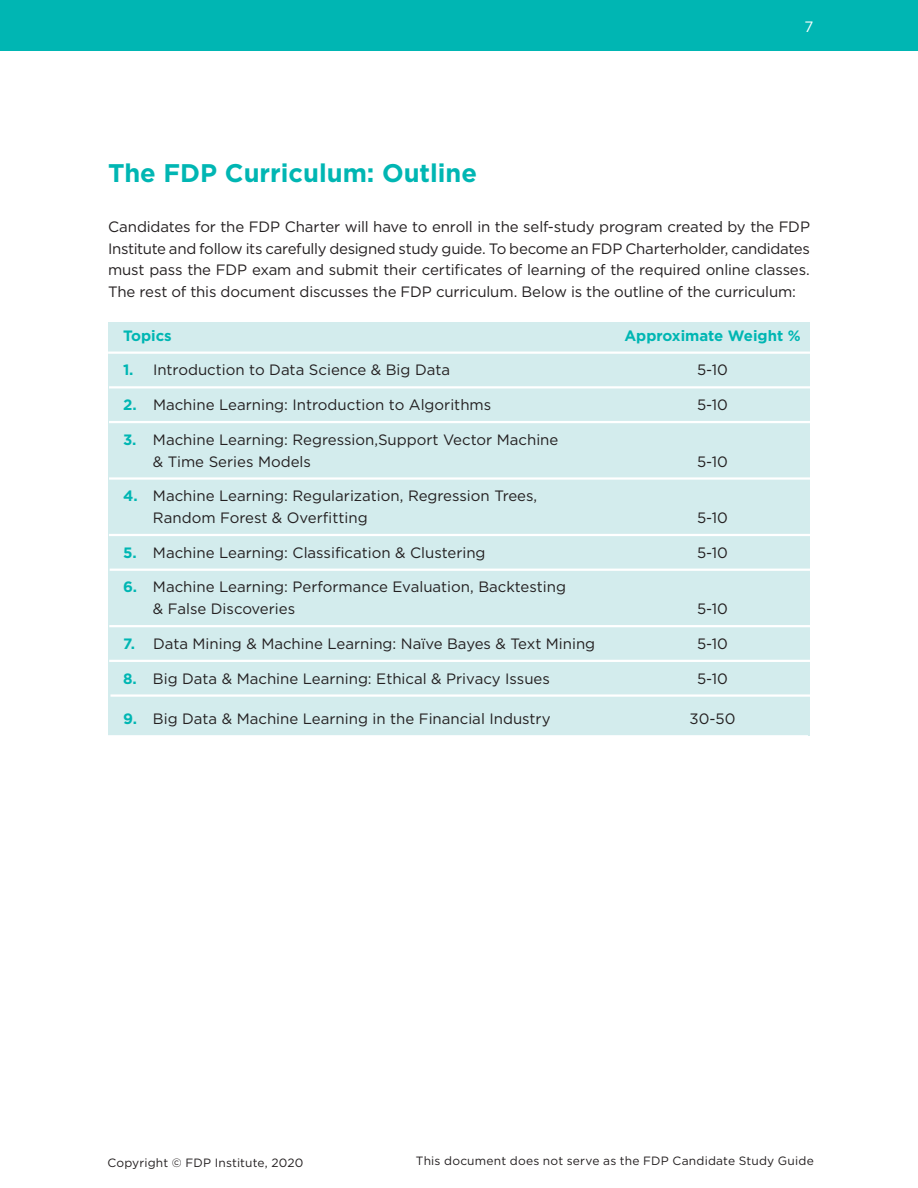
<style>
.page{position:relative;width:918px;height:1188px;background:#fff}
.page>*{position:absolute;margin:0;border:0;box-sizing:border-box;transform-origin:0 0}
.t1{font:700 25.5px "Gotham";color:#00b6b3}
.Paragraph{font:15px/21.8px "Gotham";color:#231f20}
.t2{font:700 15px "Gotham";color:#00b6b3}
.t3{font:15px "Gotham";color:#fff}
.t4{font:12px "Gotham";letter-spacing:.015em;color:#231f20}
.s1{font-weight:700;color:#00b6b3}
</style>
<div class="page">
<div style="left:0;top:0;width:918px;height:51px;background:#00b6b3"></div>
<div style="left:108px;top:322px;width:702px;height:413px;background:#d3eced"></div>
<hr style="left:108px;top:352px;width:702px;height:2px;background:#fff">
<hr style="left:109px;top:386px;width:701px;height:2px;background:#fff">
<hr style="left:109px;top:421px;width:701px;height:2px;background:#fff">
<hr style="left:109px;top:477px;width:701px;height:3px;background:#fff">
<hr style="left:109px;top:534px;width:701px;height:2px;background:#fff">
<hr style="left:110px;top:569px;width:700px;height:2px;background:#fff">
<hr style="left:109px;top:625px;width:701px;height:2px;background:#fff">
<hr style="left:109px;top:660px;width:701px;height:2px;background:#fff">
<hr style="left:110px;top:694px;width:700px;height:3px;background:#fff">
<p class="t3" style="left:804px;top:17px;width:10px">7</p>
<p class="t1" style="left:108px;top:156px;width:371px">The FDP Curriculum: Outline</p>
<p class="Paragraph" style="left:108px;top:215px;width:704px;text-align:justify">Candidates for the FDP Charter will have to enroll in the self-study program created by the FDP Institute and follow its carefully designed study guide. To become an FDP Charterholder, candidates must pass the FDP exam and submit their certificates of learning of the required online classes.<br>The rest of this document discusses the FDP curriculum. Below is the outline of the curriculum:</p>
<p class="t2" style="left:123px;top:325px;width:50px">Topics</p>
<p class="t2" style="left:624px;top:325px;width:178px">Approximate Weight %</p>
<p class="Paragraph" style="left:123px;top:359px;width:329px"><span class="s1">1.</span> Introduction to Data Science &amp; Big Data</p>
<p class="Paragraph" style="left:697px;top:359px;width:32px">5-10</p>
<p class="Paragraph" style="left:123px;top:394px;width:370px"><span class="s1">2.</span> Machine Learning: Introduction to Algorithms</p>
<p class="Paragraph" style="left:697px;top:394px;width:32px">5-10</p>
<p class="Paragraph" style="left:153px;top:428px;width:407px;text-indent:-30px"><span class="s1">3.</span> Machine Learning: Regression,Support Vector Machine &amp; Time Series Models</p>
<p class="Paragraph" style="left:697px;top:450px;width:32px">5-10</p>
<p class="Paragraph" style="left:153px;top:485px;width:386px;text-indent:-30px"><span class="s1">4.</span> Machine Learning: Regularization, Regression Trees,<br>Random Forest &amp; Overfitting</p>
<p class="Paragraph" style="left:697px;top:506px;width:32px">5-10</p>
<p class="Paragraph" style="left:123px;top:541px;width:364px"><span class="s1">5.</span> Machine Learning: Classification &amp; Clustering</p>
<p class="Paragraph" style="left:697px;top:541px;width:32px">5-10</p>
<p class="Paragraph" style="left:153px;top:576px;width:415px;text-indent:-30px"><span class="s1">6.</span> Machine Learning: Performance Evaluation, Backtesting &amp; False Discoveries</p>
<p class="Paragraph" style="left:697px;top:598px;width:32px">5-10</p>
<p class="Paragraph" style="left:123px;top:632px;width:474px"><span class="s1">7.</span> Data Mining &amp; Machine Learning: Naïve Bayes &amp; Text Mining</p>
<p class="Paragraph" style="left:697px;top:632px;width:32px">5-10</p>
<p class="Paragraph" style="left:123px;top:667px;width:428px"><span class="s1">8.</span> Big Data &amp; Machine Learning: Ethical &amp; Privacy Issues</p>
<p class="Paragraph" style="left:697px;top:667px;width:32px">5-10</p>
<p class="Paragraph" style="left:123px;top:708px;width:429px"><span class="s1">9.</span> Big Data &amp; Machine Learning in the Financial Industry</p>
<p class="Paragraph" style="left:690px;top:708px;width:47px">30-50</p>
<p class="t4" style="left:107px;top:1155px;width:198px">Copyright © FDP Institute, 2020</p>
<p class="t4" style="left:416px;top:1153px;width:399px">This document does not serve as the FDP Candidate Study Guide</p>
</div>
